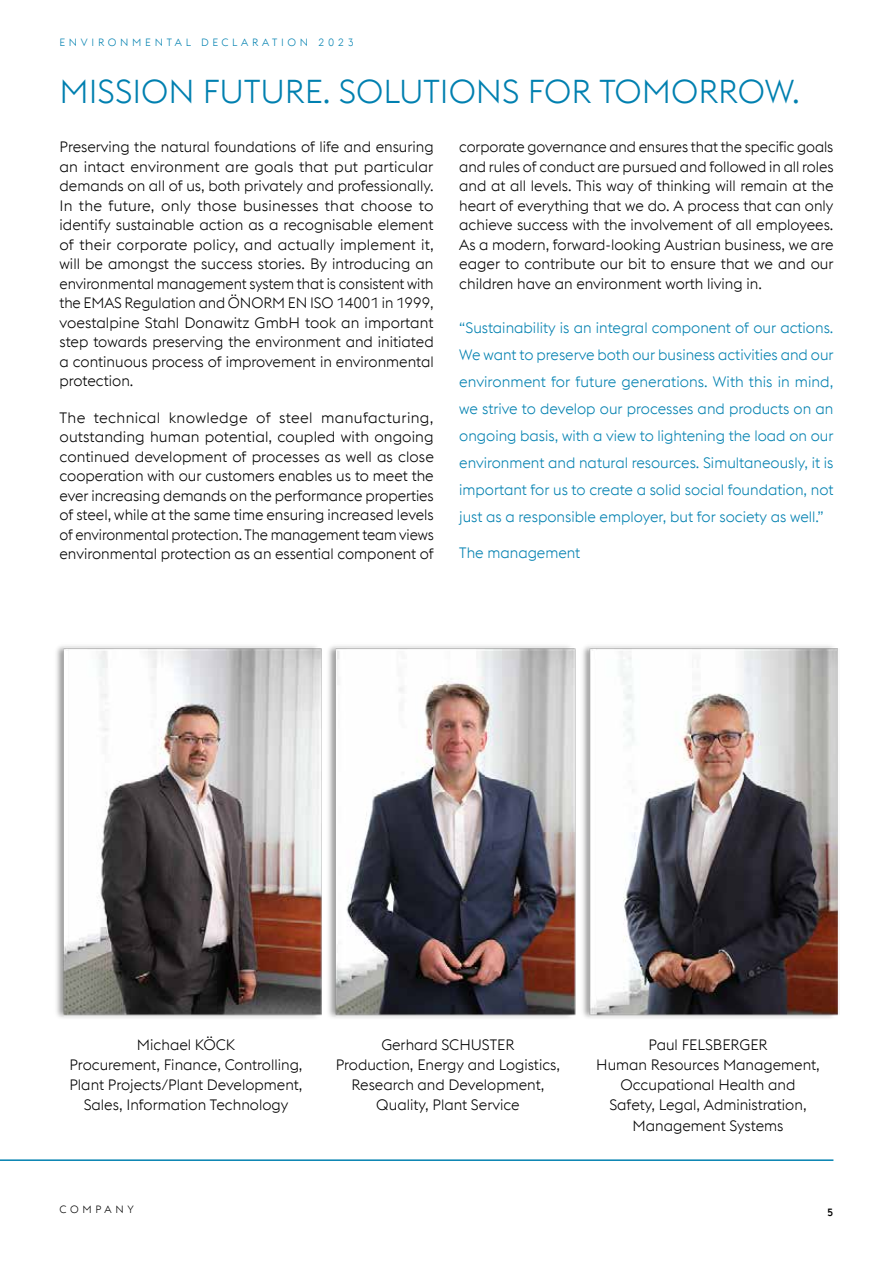
<style>
.page{position:relative;width:893px;height:1263px;background:#fff}
.page>*{position:absolute;margin:0;border:0;box-sizing:border-box;transform-origin:0 0}
.t1{font:300 33px "voestalpine";color:#0080b0}
.t2{font:300 15px/19.5px "voestalpine";color:#000;text-align:justify}
.t3{font:300 15px/27px "voestalpine";color:#0080b0;text-align:justify}
.t4{font:300 10.5px "voestalpine";letter-spacing:.35em;color:#0080b0}
.t5{font:300 10.5px "voestalpine";letter-spacing:.35em;color:#000}
.t6{font:500 10.5px "voestalpine";color:#000}
</style>
<div class="page">
<hr style="left:0;top:1159px;width:833px;height:2px;background:#0080b0">
<img style="left:56px;top:646px;width:784px;height:372px">
<p class="t4" style="left:60px;top:37px;width:296px">ENVIRONMENTAL DECLARATION 2023</p>
<h1 class="t1" style="left:60px;top:73px;width:742px">MISSION FUTURE. SOLUTIONS FOR TOMORROW.</h1>
<p class="t2" style="left:60px;top:137px;width:376px">Preserving the natural foundations of life and ensuring an intact environment are goals that put particular demands on all of us, both privately and professionally.<br>In the future, only those businesses that choose to identify sustainable action as a recognisable element of their corporate policy, and actually implement it, will be amongst the success stories. By introducing an environmental management system that is consistent with the EMAS Regulation and ÖNORM EN ISO 14001 in 1999, voestalpine Stahl Donawitz GmbH took an important step towards preserving the environment and initiated a continuous process of improvement in environmental protection.</p>
<p class="t2" style="left:60px;top:408px;width:376px">The technical knowledge of steel manufacturing, outstanding human potential, coupled with ongoing continued development of processes as well as close cooperation with our customers enables us to meet the ever increasing demands on the performance properties of steel, while at the same time ensuring increased levels of environmental protection. The management team views environmental protection as an essential component of</p>
<p class="t2" style="left:459px;top:137px;width:376px">corporate governance and ensures that the specific goals and rules of conduct are pursued and followed in all roles and at all levels. This way of thinking will remain at the heart of everything that we do. A process that can only achieve success with the involvement of all employees.<br>As a modern, forward-looking Austrian business, we are eager to contribute our bit to ensure that we and our children have an environment worth living in.</p>
<p class="t3" style="left:459px;top:314px;width:376px">“Sustainability is an integral component of our actions.<br>We want to preserve both our business activities and our environment for future generations. With this in mind, we strive to develop our processes and products on an ongoing basis, with a view to lightening the load on our environment and natural resources. Simultaneously, it is important for us to create a solid social foundation, not just as a responsible employer, but for society as well.”</p>
<p class="t3" style="left:459px;top:540px;width:123px">The management</p>
<p class="t2" style="left:69px;top:1034px;width:235px;line-height:20.2px;text-align:center">Michael KÖCK<br>Procurement, Finance, Controlling,<br>Plant Projects/Plant Development,<br>Sales, Information Technology</p>
<p class="t2" style="left:336px;top:1034px;width:226px;line-height:20.2px;text-align:center">Gerhard SCHUSTER<br>Production, Energy and Logistics,<br>Research and Development,<br>Quality, Plant Service</p>
<p class="t2" style="left:596px;top:1034px;width:225px;line-height:20.2px;text-align:center">Paul FELSBERGER<br>Human Resources Management,<br>Occupational Health and<br>Safety, Legal, Administration,<br>Management Systems</p>
<p class="t5" style="left:60px;top:1203px;width:76px">COMPANY</p>
<p class="t6" style="left:827px;top:1205px;width:8px">5</p>
</div>
